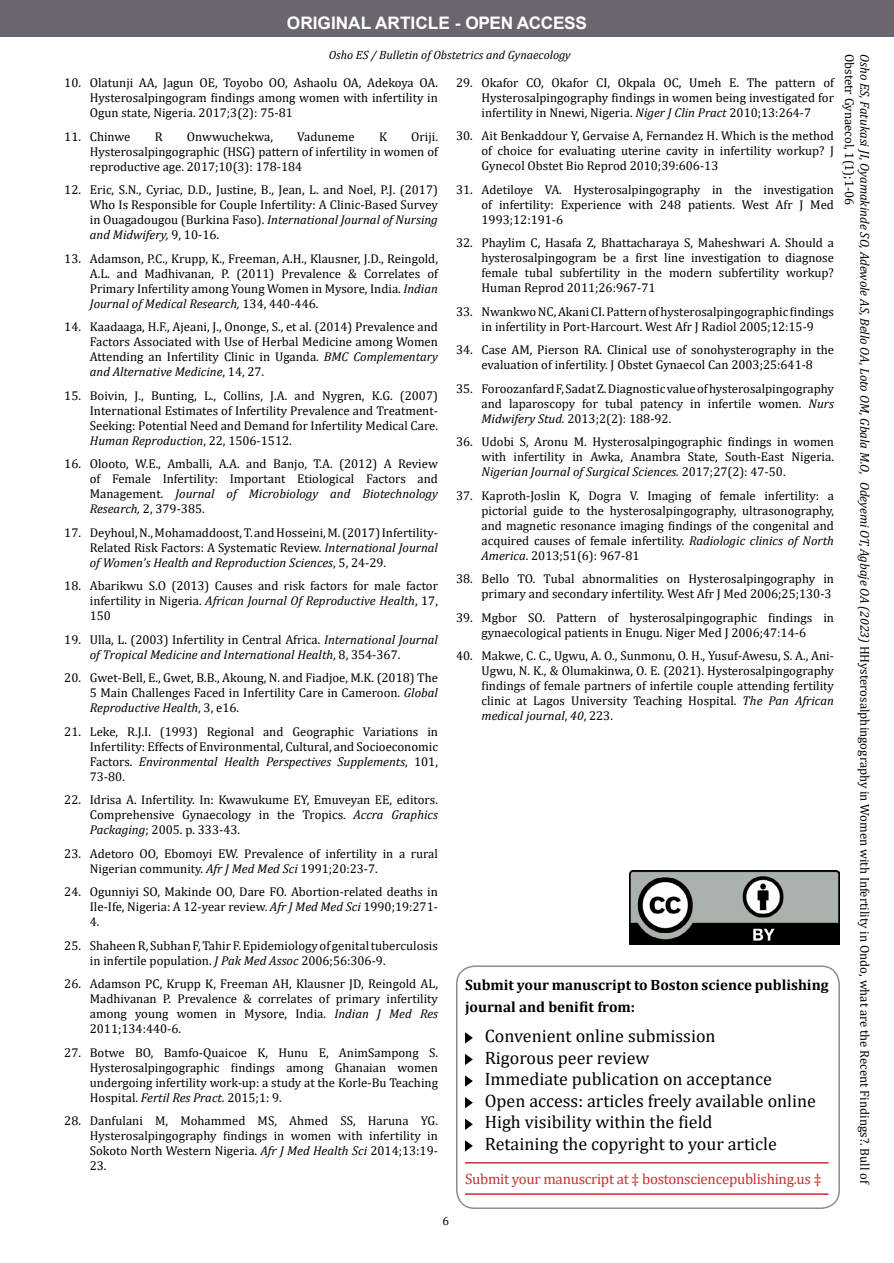
<style>
.page{position:relative;width:894px;height:1263px;background:#fff}
.page>*{position:absolute;margin:0;border:0;box-sizing:border-box;transform-origin:0 0}
.t1{font:18px/21.6px "Cambria";color:#000}
.t2{font:700 17.25px "Arial";color:#fff}
.t3{font:700 15px/21.6px "Cambria";color:#000}
.t4{font:15px "Cambria";letter-spacing:-.02em;color:#c73234}
.t5{font:12.75px/15px "Cambria";color:#000;text-align:justify}
.t6{font:italic 12.75px/15px "Cambria";color:#000}
.t7{font:italic 12px "Cambria";color:#000}
.t8{font:12px "Cambria";color:#000}
.s1{font-style:italic}
.s2{font-style:normal}
</style>
<div class="page">
<div style="left:1px;top:0;width:892px;height:37px;background:#6c646f"></div>
<svg style="left:465px;top:1032px;width:7px;height:11px"></svg>
<svg style="left:465px;top:1054px;width:7px;height:11px"></svg>
<svg style="left:465px;top:1075px;width:7px;height:11px"></svg>
<svg style="left:465px;top:1097px;width:7px;height:11px"></svg>
<svg style="left:465px;top:1118px;width:7px;height:12px"></svg>
<svg style="left:465px;top:1140px;width:7px;height:11px"></svg>
<hr style="left:465px;top:1162px;width:363px;height:1px;background:#c73234">
<hr style="left:465px;top:1193px;width:363px;height:1px;background:#c73234">
<div style="left:456px;top:965px;width:383px;height:244px;border:2px solid #8f8999;border-radius:18px"></div>
<img style="left:629px;top:870px;width:210px;height:74px">
<h2 class="t2" style="left:287px;top:11px;width:301px">ORIGINAL ARTICLE - OPEN ACCESS</h2>
<p class="t7" style="left:328px;top:46px;width:243px">Osho ES / Bulletin of Obstetrics and Gynaecology</p>
<p class="t5" style="left:872px;top:54px;width:1131px;rotate:90deg"><span class="s1">Osho ES, Fatukasi JI, Oyamakinde SO, Adewole AS, Bello OA, Loto OM, Gbala M.O, Odeyemi OT, Agbaje OA (2023)</span> HHysterosalphingography in Women with Infertility in Ondo, what are the Recent Findings?. Bull of<br>Obstetr Gynaecol, 1(1);1-06</p>
<p class="t5" style="left:481px;top:75px;width:354px;text-indent:-26px">29. Okafor CO, Okafor CI, Okpala OC, Umeh E. The pattern of Hysterosalpingography findings in women being investigated for infertility in Nnewi, Nigeria. <span class="s1">Niger J Clin Pract</span> 2010;13:264-7</p>
<p class="t5" style="left:481px;top:128px;width:354px;text-indent:-26px">30. Ait Benkaddour Y, Gervaise A, Fernandez H. Which is the method of choice for evaluating uterine cavity in infertility workup? J Gynecol Obstet Bio Reprod 2010;39:606-13</p>
<p class="t5" style="left:481px;top:182px;width:354px;text-indent:-26px">31. Adetiloye VA. Hysterosalpingography in the investigation of infertility: Experience with 248 patients. West Afr J Med 1993;12:191-6</p>
<p class="t5" style="left:481px;top:235px;width:354px;text-indent:-26px">32. Phaylim C, Hasafa Z, Bhattacharaya S, Maheshwari A. Should a hysterosalpingogram be a first line investigation to diagnose female tubal subfertility in the modern subfertility workup?<br>Human Reprod 2011;26:967-71</p>
<p class="t5" style="left:456px;top:304px;width:379px;text-align:center">33. Nwankwo NC, Akani CI. Pattern of hysterosalpingographic findings in infertility in Port-Harcourt. West Afr J Radiol 2005;12:15-9</p>
<p class="t5" style="left:456px;top:342px;width:379px;text-align:center">34. Case AM, Pierson RA. Clinical use of sonohysterography in the evaluation of infertility. J Obstet Gynaecol Can 2003;25:641-8</p>
<p class="t5" style="left:481px;top:381px;width:354px;text-indent:-26px">35. Foroozanfard F, Sadat Z. Diagnostic value of hysterosalpingography and laparoscopy for tubal patency in infertile women. <span class="s1">Nurs Midwifery Stud.</span> 2013;2(2): 188-92.</p>
<p class="t5" style="left:481px;top:434px;width:354px;text-indent:-26px">36. Udobi S, Aronu M. Hysterosalpingographic findings in women with infertility in Awka, Anambra State, South-East Nigeria.<br><span class="s1">Nigerian Journal of Surgical Sciences.</span> 2017;27(2): 47-50.</p>
<p class="t5" style="left:481px;top:488px;width:354px;text-indent:-26px">37. Kaproth-Joslin K, Dogra V. Imaging of female infertility: a pictorial guide to the hysterosalpingography, ultrasonography, and magnetic resonance imaging findings of the congenital and acquired causes of female infertility. <span class="s1">Radiologic clinics of North America</span>. 2013;51(6): 967-81</p>
<p class="t5" style="left:456px;top:571px;width:379px;text-align:right">38. Bello TO. Tubal abnormalities on Hysterosalpingography in primary and secondary infertility. West Afr J Med 2006;25;130-3</p>
<p class="t5" style="left:456px;top:610px;width:379px;text-align:center">39. Mgbor SO. Pattern of hysterosalpingographic findings in gynaecological patients in Enugu. Niger Med J 2006;47:14-6</p>
<p class="t5" style="left:481px;top:648px;width:354px;text-indent:-26px">40. Makwe, C. C., Ugwu, A. O., Sunmonu, O. H., Yusuf-Awesu, S. A., Ani-Ugwu, N. K., &amp; Olumakinwa, O. E. (2021). Hysterosalpingography findings of female partners of infertile couple attending fertility clinic at Lagos University Teaching Hospital. <span class="s1">The Pan African medical journal</span>, <span class="s1">40</span>, 223.</p>
<p class="t5" style="left:90px;top:75px;width:349px;text-indent:-26px">10. Olatunji AA, Jagun OE, Toyobo OO, Ashaolu OA, Adekoya OA.<br>Hysterosalpingogram findings among women with infertility in Ogun state, Nigeria. 2017;3(2): 75-81</p>
<p class="t5" style="left:64px;top:129px;width:68px">11. Chinwe</p>
<p class="t5" style="left:155px;top:129px;width:9px">R</p>
<p class="t5" style="left:187px;top:129px;width:88px">Onwwuchekwa,</p>
<p class="t5" style="left:297px;top:129px;width:59px">Vaduneme</p>
<p class="t5" style="left:379px;top:129px;width:10px">K</p>
<p class="t5" style="left:90px;top:129px;width:349px;text-indent:321px">Oriji.<br>Hysterosalpingographic (HSG) pattern of infertility in women of reproductive age. 2017;10(3): 178-184</p>
<p class="t5" style="left:90px;top:182px;width:349px;text-indent:-26px">12. Eric, S.N., Cyriac, D.D., Justine, B., Jean, L. and Noel, P.J. (2017)<br>Who Is Responsible for Couple Infertility: A Clinic-Based Survey in Ouagadougou (Burkina Faso). <span class="s1">International Journal of Nursing and Midwifery,</span> 9, 10-16.</p>
<p class="t5" style="left:90px;top:251px;width:349px;text-indent:-26px">13. Adamson, P.C., Krupp, K., Freeman, A.H., Klausner, J.D., Reingold, A.L. and Madhivanan, P. (2011) Prevalence &amp; Correlates of Primary Infertility among Young Women in Mysore, India. <span class="s1">Indian Journal of Medical Research,</span> 134, 440-446.</p>
<p class="t5" style="left:90px;top:319px;width:349px;text-indent:-26px">14. Kaadaaga, H.F., Ajeani, J., Ononge, S., et al. (2014) Prevalence and Factors Associated with Use of Herbal Medicine among Women Attending an Infertility Clinic in Uganda. <span class="s1">BMC Complementary and Alternative Medicine</span>, 14, 27.</p>
<p class="t5" style="left:90px;top:388px;width:349px;text-indent:-26px">15. Boivin, J., Bunting, L., Collins, J.A. and Nygren, K.G. (2007)<br>International Estimates of Infertility Prevalence and Treatment-Seeking: Potential Need and Demand for Infertility Medical Care.<br><span class="s1">Human Reproduction</span>, 22, 1506-1512.</p>
<p class="t5" style="left:90px;top:456px;width:349px;text-indent:-26px">16. Olooto, W.E., Amballi, A.A. and Banjo, T.A. (2012) A Review of Female Infertility: Important Etiological Factors and Management. <span class="s1">Journal of Microbiology and Biotechnology Research,</span> 2, 379-385.</p>
<p class="t5" style="left:90px;top:525px;width:349px;text-indent:-26px">17. Deyhoul, N., Mohamaddoost, T. and Hosseini, M. (2017) Infertility-Related Risk Factors: A Systematic Review. <span class="s1">International Journal of Women’s Health and Reproduction Sciences</span>, 5, 24-29.</p>
<p class="t5" style="left:90px;top:578px;width:349px;text-indent:-26px">18. Abarikwu S.O (2013) Causes and risk factors for male factor infertility in Nigeria. <span class="s1">African Journal Of Reproductive Health</span>, 17, 150</p>
<p class="t6" style="left:90px;top:631px;width:349px;text-indent:-26px"><span class="s2">19. Ulla, L. (2003) Infertility in Central Africa.</span> International Journal of Tropical Medicine and International Health<span class="s2">, 8, 354-367.</span></p>
<p class="t5" style="left:90px;top:670px;width:349px;text-indent:-26px">20. Gwet-Bell, E., Gwet, B.B., Akoung, N. and Fiadjoe, M.K. (2018) The 5 Main Challenges Faced in Infertility Care in Cameroon. <span class="s1">Global Reproductive Health</span>, 3, e16.</p>
<p class="t5" style="left:90px;top:724px;width:349px;text-indent:-26px">21. Leke, R.J.I. (1993) Regional and Geographic Variations in Infertility: Effects of Environmental, Cultural, and Socioeconomic Factors. <span class="s1">Environmental Health Perspectives Supplements</span>, 101, 73-80.</p>
<p class="t5" style="left:90px;top:792px;width:349px;text-indent:-26px">22. Idrisa A. Infertility. In: Kwawukume EY, Emuveyan EE, editors.<br>Comprehensive Gynaecology in the Tropics. <span class="s1">Accra Graphics Packaging</span>; 2005. p. 333-43.</p>
<p class="t5" style="left:90px;top:846px;width:349px;text-indent:-26px">23. Adetoro OO, Ebomoyi EW. Prevalence of infertility in a rural<br>Nigerian community. <span class="s1">Afr J Med Med Sci</span> 1991;20:23-7.</p>
<p class="t5" style="left:90px;top:884px;width:349px;text-indent:-26px">24. Ogunniyi SO, Makinde OO, Dare FO. Abortion-related deaths in Ile-Ife, Nigeria: A 12-year review. <span class="s1">Afr J Med Med Sci</span> 1990;19:271- 4.</p>
<p class="t5" style="left:90px;top:938px;width:349px;text-indent:-26px">25. Shaheen R, Subhan F, Tahir F. Epidemiology of genital tuberculosis in infertile population. <span class="s1">J Pak Med Assoc</span> 2006;56:306-9.</p>
<p class="t5" style="left:90px;top:976px;width:349px;text-indent:-26px">26. Adamson PC, Krupp K, Freeman AH, Klausner JD, Reingold AL, Madhivanan P. Prevalence &amp; correlates of primary infertility among young women in Mysore, India. <span class="s1">Indian J Med Res </span>2011;134:440-6.</p>
<p class="t5" style="left:90px;top:1044px;width:349px;text-indent:-26px">27. Botwe BO, Bamfo-Quaicoe K, Hunu E, AnimSampong S.<br>Hysterosalpingographic findings among Ghanaian women undergoing infertility work-up: a study at the Korle-Bu Teaching Hospital. <span class="s1">Fertil Res Pract</span>. 2015;1: 9.</p>
<p class="t5" style="left:90px;top:1113px;width:349px;text-indent:-26px">28. Danfulani M, Mohammed MS, Ahmed SS, Haruna YG.<br>Hysterosalpingography findings in women with infertility in Sokoto North Western Nigeria. <span class="s1">Afr J Med Health Sci</span> 2014;13:19- 23.</p>
<p class="t3" style="left:465px;top:974px;width:365px">Submit your manuscript to Boston science publishing journal and benifit from:</p>
<h1 class="t1" style="left:484px;top:1025px;width:332px">Convenient online submission<br>Rigorous peer review<br>Immediate publication on acceptance Open access: articles freely available online High visibility within the field<br>Retaining the copyright to your article</h1>
<p class="t4" style="left:465px;top:1170px;width:358px">Submit your manuscript at ‡ bostonsciencepublishing.us ‡</p>
<p class="t8" style="left:442px;top:1214px;width:8px">6</p>
</div>
